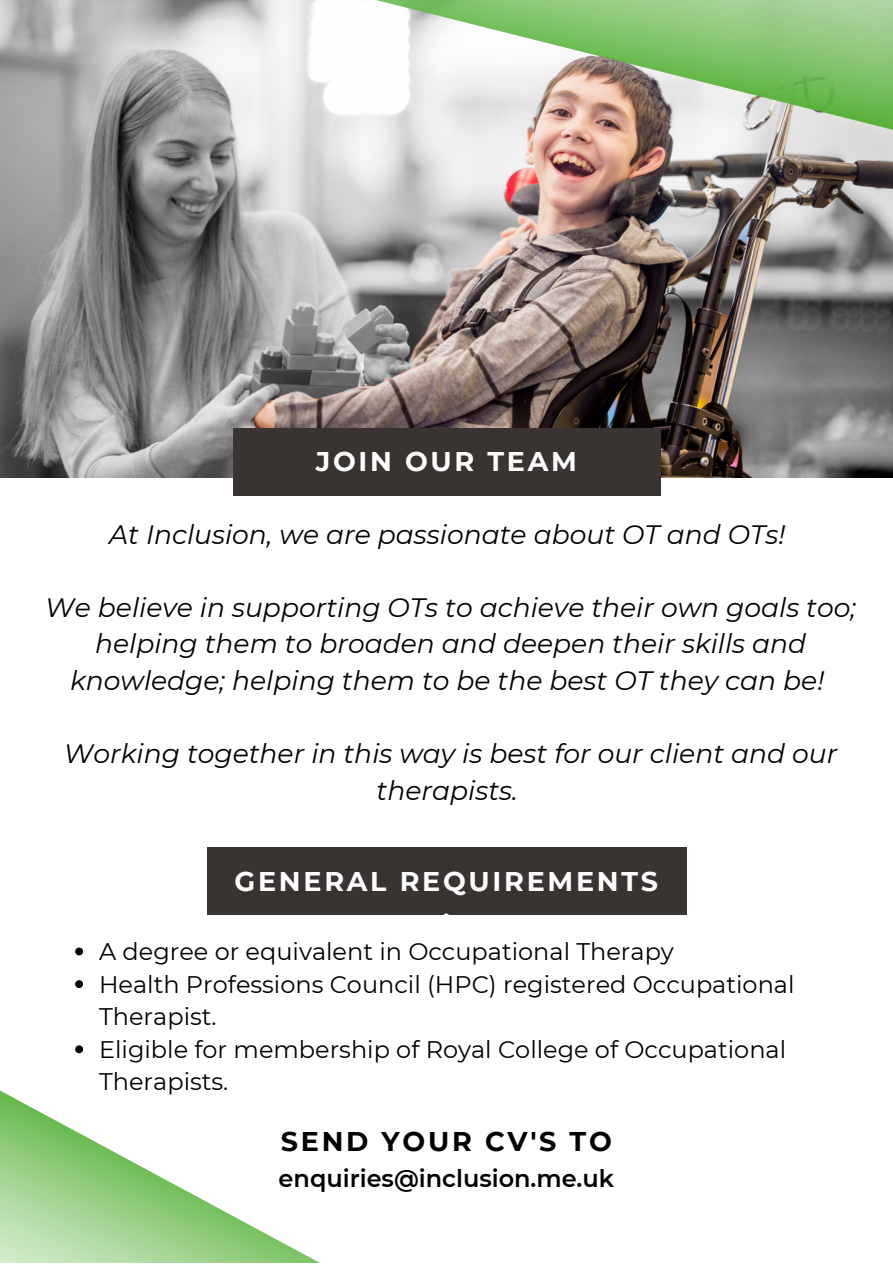
<style>
.page{position:relative;width:893px;height:1264px;background:#fff}
.page>*{position:absolute;margin:0;border:0;box-sizing:border-box;transform-origin:0 0}
.t1{font:700 27px/37px "Montserrat";letter-spacing:.1em;color:#fff;text-align:center}
.t2{font:700 27px "Montserrat";letter-spacing:.1em;color:#000}
.t3{font:italic 26.55px/36.6px "Montserrat";color:#000;text-align:center}
.t4{font:24px/32.5px "Montserrat";color:#000}
.t5{font:600 24px "Montserrat";color:#000}
</style>
<div class="page">
<img style="left:0;top:0;width:892px;height:477px">
<svg style="left:265px;top:0;width:627px;height:142px"></svg>
<div style="left:233px;top:428px;width:427px;height:67px;background:#393431"></div>
<div style="left:207px;top:847px;width:479px;height:68px;background:#393431"></div>
<svg style="left:75px;top:947px;width:8px;height:8px"></svg>
<svg style="left:0;top:980px;width:318px;height:282px"></svg>
<p class="t1" style="left:316px;top:443px;width:263px">JOIN OUR TEAM</p>
<p class="t3" style="left:109px;top:516px;width:677px">At Inclusion, we are passionate about OT and OTs!</p>
<p class="t3" style="left:45px;top:589px;width:812px">We believe in supporting OTs to achieve their own goals too; helping them to broaden and deepen their skills and knowledge; helping them to be the best OT they can be!</p>
<p class="t3" style="left:64px;top:735px;width:775px">Working together in this way is best for our client and our therapists.</p>
<p class="t1" style="left:234px;top:862px;width:425px">GENERAL REQUIREMENTS :</p>
<p class="t4" style="left:99px;top:935px;width:696px">A degree or equivalent in Occupational Therapy<br>Health Professions Council (HPC) registered Occupational Therapist.<br>Eligible for membership of Royal College of Occupational Therapists.</p>
<p class="t2" style="left:281px;top:1125px;width:332px">SEND YOUR CV'S TO</p>
<p class="t5" style="left:278px;top:1163px;width:337px">enquiries@inclusion.me.uk</p>
</div>
